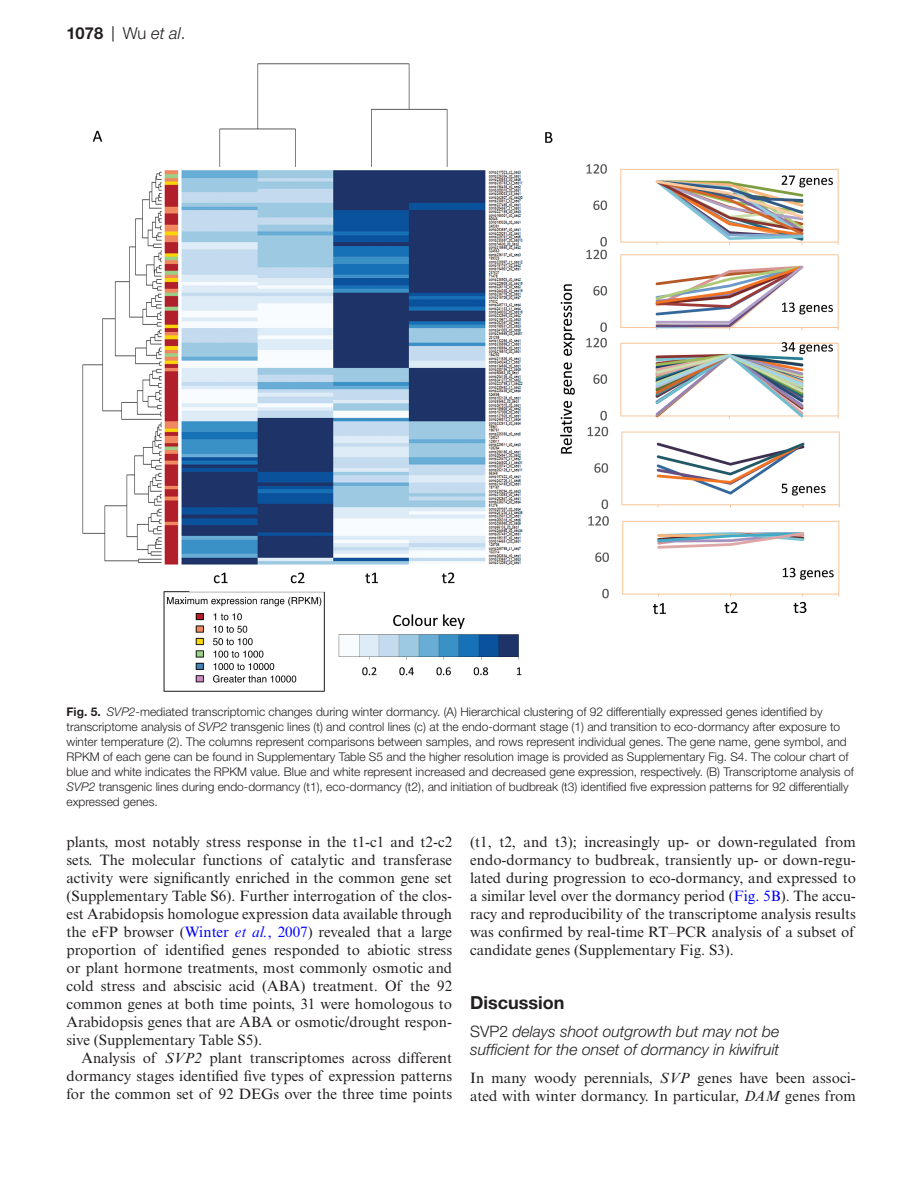
<style>
.page{position:relative;width:919px;height:1187px;background:#fff}
.page>*{position:absolute;margin:0;border:0;box-sizing:border-box;transform-origin:0 0}
.t1{font:700 18px "Helvetica Neue LT Std";color:#231f20}
.t2{font:700 16.5px "Helvetica Neue LT Std";color:#231f20}
.t3{font:italic 300 15.75px/18px "Helvetica Neue LT Std";color:#231f20}
.t4{font:15px/18px "Times New Roman MT Std";color:#231f20;text-align:justify}
.t5{font:300 12px/15px "Helvetica Neue LT Std";color:#231f20}
.s1{font-family:"Times New Roman MT Std";font-weight:400}
.s2{font-weight:300}
.s3{font-weight:300;font-style:italic}
.s4{font-weight:700}
.s5{font-style:italic}
.s6{color:#00f}
.s7{font-style:italic;color:#00f}
.s8{font-style:normal}
</style>
<div class="page">
<img style="left:83px;top:63px;width:756px;height:629px">
<p class="t2" style="left:66px;top:23px;width:120px">1078 <span class="s1">|</span> <span class="s2">Wu</span> <span class="s3">et al</span><span class="s2">.</span></p>
<p class="t5" style="left:66px;top:703px;width:788px"><span class="s4">Fig. 5.</span> <span class="s5">SVP2</span>-mediated transcriptomic changes during winter dormancy. (A) Hierarchical clustering of 92 differentially expressed genes identified by transcriptome analysis of <span class="s5">SVP2</span> transgenic lines (t) and control lines (c) at the endo-dormant stage (1) and transition to eco-dormancy after exposure to winter temperature (2). The columns represent comparisons between samples, and rows represent individual genes. The gene name, gene symbol, and RPKM of each gene can be found in Supplementary Table S5 and the higher resolution image is provided as Supplementary Fig. S4. The colour chart of blue and white indicates the RPKM value. Blue and white represent increased and decreased gene expression, respectively. (B) Transcriptome analysis of <span class="s5">SVP2</span> transgenic lines during endo-dormancy (t1), eco-dormancy (t2), and initiation of budbreak (t3) identified five expression patterns for 92 differentially expressed genes.</p>
<p class="t4" style="left:66px;top:832px;width:387px">plants, most notably stress response in the t1-c1 and t2-c2 sets. The molecular functions of catalytic and transferase activity were significantly enriched in the common gene set (Supplementary Table S6). Further interrogation of the clos&shy;est Arabidopsis homologue expression data available through the eFP browser (<span class="s6">Winter</span> <span class="s7">et al.</span><span class="s6">, 2007</span>) revealed that a large proportion of identified genes responded to abiotic stress or plant hormone treatments, most commonly osmotic and cold stress and abscisic acid (ABA) treatment. Of the 92 common genes at both time points, 31 were homologous to Arabidopsis genes that are ABA or osmotic/drought respon&shy;sive (Supplementary Table S5).</p>
<p class="t4" style="left:66px;top:1048px;width:387px;text-indent:15px">Analysis of <span class="s5">SVP2</span> plant transcriptomes across different dormancy stages identified five types of expression patterns for the common set of 92 DEGs over the three time points</p>
<p class="t4" style="left:470px;top:832px;width:387px">(t1, t2, and t3); increasingly up- or down-regulated from endo-dormancy to budbreak, transiently up- or down-regu&shy;lated during progression to eco-dormancy, and expressed to a similar level over the dormancy period (<span class="s6">Fig. 5B</span>). The accu&shy;racy and reproducibility of the transcriptome analysis results was confirmed by real-time RT–PCR analysis of a subset of candidate genes (Supplementary Fig. S3).</p>
<p class="t1" style="left:470px;top:991px;width:96px">Discussion</p>
<p class="t3" style="left:470px;top:1021px;width:310px"><span class="s8">SVP2</span> delays shoot outgrowth but may not be sufficient for the onset of dormancy in kiwifruit</p>
<p class="t4" style="left:470px;top:1068px;width:387px">In many woody perennials, <span class="s5">SVP</span> genes have been associ&shy;ated with winter dormancy. In particular, <span class="s5">DAM</span> genes from</p>
</div>
